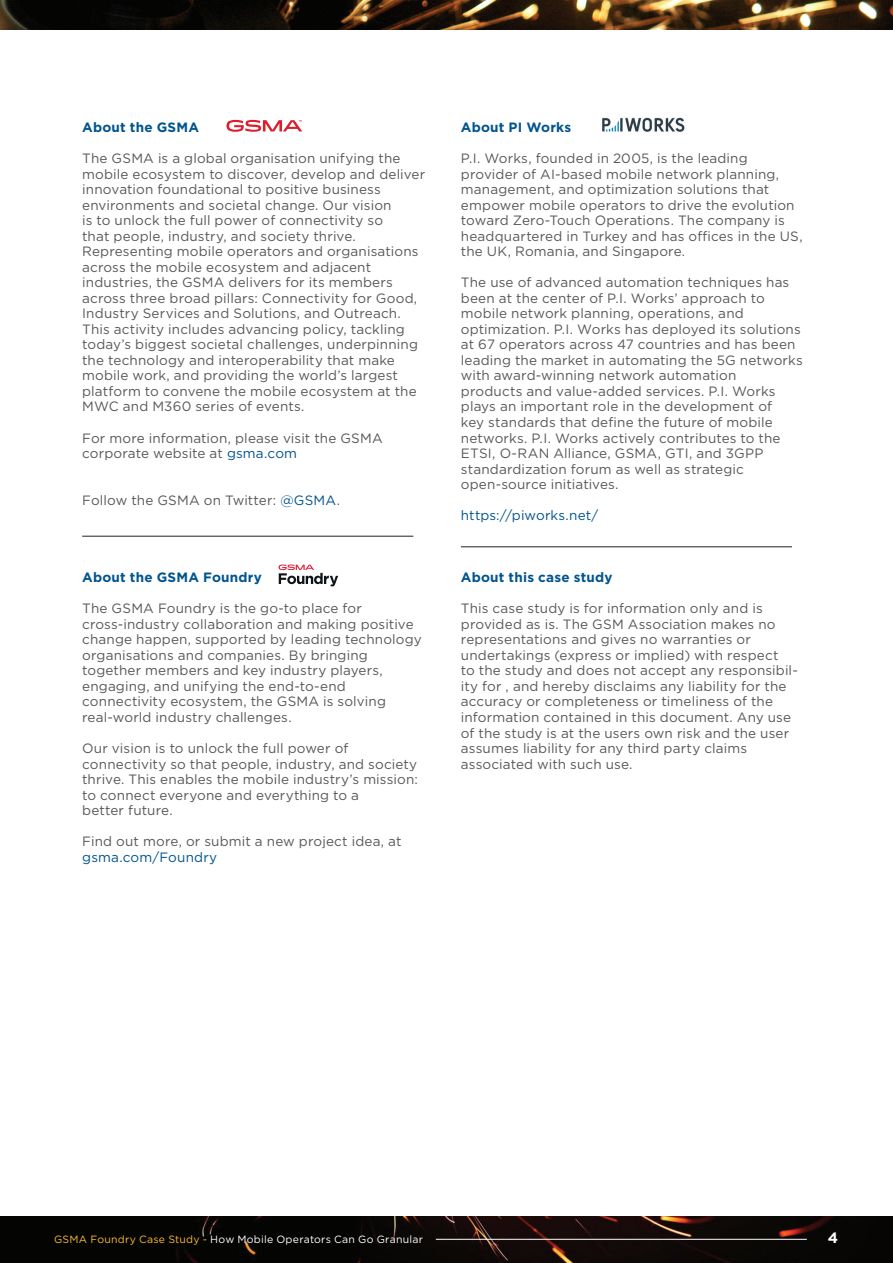
<style>
.page{position:relative;width:893px;height:1263px;background:#fff}
.page>*{position:absolute;margin:0;border:0;box-sizing:border-box;transform-origin:0 0}
.t1{font:700 15px "Gotham";color:#fff}
.t2{font:13.5px/15.5px "Gotham";letter-spacing:.01em;color:#57585a}
.t3{font:700 13.5px "Gotham";letter-spacing:.015em;color:#00548e}
.t4{font:13.5px "Gotham";letter-spacing:.01em;color:#00548e}
.t5{font:10.5px "Gotham";letter-spacing:.025em;color:#fff}
.s1{color:#00548e}
.s2{color:#fdb931}
</style>
<div class="page">
<img style="left:0;top:1216px;width:893px;height:47px">
<img style="left:0;top:0;width:893px;height:29px">
<hr style="left:436px;top:1239px;width:371px;height:1px;background:#fff">
<hr style="left:82px;top:536px;width:331px;height:1px;background:#231f20">
<svg style="left:279px;top:564px;width:59px;height:22px"></svg>
<svg style="left:226px;top:120px;width:76px;height:12px"></svg>
<img style="left:602px;top:117px;width:83px;height:15px">
<hr style="left:461px;top:546px;width:331px;height:1px;background:#231f20">
<p class="t3" style="left:82px;top:118px;width:118px">About the GSMA</p>
<p class="t2" style="left:82px;top:150px;width:345px">The GSMA is a global organisation unifying the mobile ecosystem to discover, develop and deliver innovation foundational to positive business environments and societal change. Our vision<br>is to unlock the full power of connectivity so<br>that people, industry, and society thrive.<br>Representing mobile operators and organisations across the mobile ecosystem and adjacent industries, the GSMA delivers for its members across three broad pillars: Connectivity for Good, Industry Services and Solutions, and Outreach.<br>This activity includes advancing policy, tackling today’s biggest societal challenges, underpinning the technology and interoperability that make mobile work, and providing the world’s largest platform to convene the mobile ecosystem at the MWC and M360 series of events.</p>
<p class="t2" style="left:82px;top:430px;width:302px">For more information, please visit the GSMA corporate website at <span class="s1">gsma.com</span></p>
<p class="t2" style="left:82px;top:492px;width:259px">Follow the GSMA on Twitter: <span class="s1">@GSMA</span>.</p>
<p class="t3" style="left:82px;top:568px;width:181px">About the GSMA Foundry</p>
<p class="t2" style="left:82px;top:600px;width:341px">The GSMA Foundry is the go-to place for cross-industry collaboration and making positive change happen, supported by leading technology organisations and companies. By bringing together members and key industry players, engaging, and unifying the end-to-end connectivity ecosystem, the GSMA is solving real-world industry challenges.</p>
<p class="t2" style="left:82px;top:740px;width:337px">Our vision is to unlock the full power of connectivity so that people, industry, and society thrive. This enables the mobile industry’s mission: to connect everyone and everything to a<br>better future.</p>
<p class="t2" style="left:82px;top:833px;width:321px">Find out more, or submit a new project idea, at</p>
<p class="t4" style="left:82px;top:848px;width:137px">gsma.com/Foundry</p>
<p class="t3" style="left:461px;top:118px;width:112px">About PI Works</p>
<p class="t2" style="left:461px;top:150px;width:343px">P.I. Works, founded in 2005, is the leading provider of AI-based mobile network planning, management, and optimization solutions that empower mobile operators to drive the evolution toward Zero-Touch Operations. The company is headquartered in Turkey and has offices in the US, the UK, Romania, and Singapore.</p>
<p class="t2" style="left:461px;top:274px;width:343px">The use of advanced automation techniques has been at the center of P.I. Works’ approach to mobile network planning, operations, and optimization. P.I. Works has deployed its solutions at 67 operators across 47 countries and has been leading the market in automating the 5G networks with award-winning network automation<br>products and value-added services. P.I. Works plays an important role in the development of<br>key standards that define the future of mobile networks. P.I. Works actively contributes to the ETSI, O-RAN Alliance, GSMA, GTI, and 3GPP standardization forum as well as strategic open-source initiatives.</p>
<p class="t4" style="left:461px;top:507px;width:139px">https://piworks.net/</p>
<p class="t3" style="left:461px;top:568px;width:153px">About this case study</p>
<p class="t2" style="left:461px;top:600px;width:338px">This case study is for information only and is provided as is. The GSM Association makes no representations and gives no warranties or undertakings (express or implied) with respect<br>to the study and does not accept any responsibil&shy;ity for , and hereby disclaims any liability for the accuracy or completeness or timeliness of the information contained in this document. Any use of the study is at the users own risk and the user assumes liability for any third party claims associated with such use.</p>
<p class="t5" style="left:54px;top:1233px;width:370px"><span class="s2">GSMA Foundry Case Study -</span> How Mobile Operators Can Go Granular</p>
<p class="t1" style="left:828px;top:1227px;width:12px">4</p>
</div>
